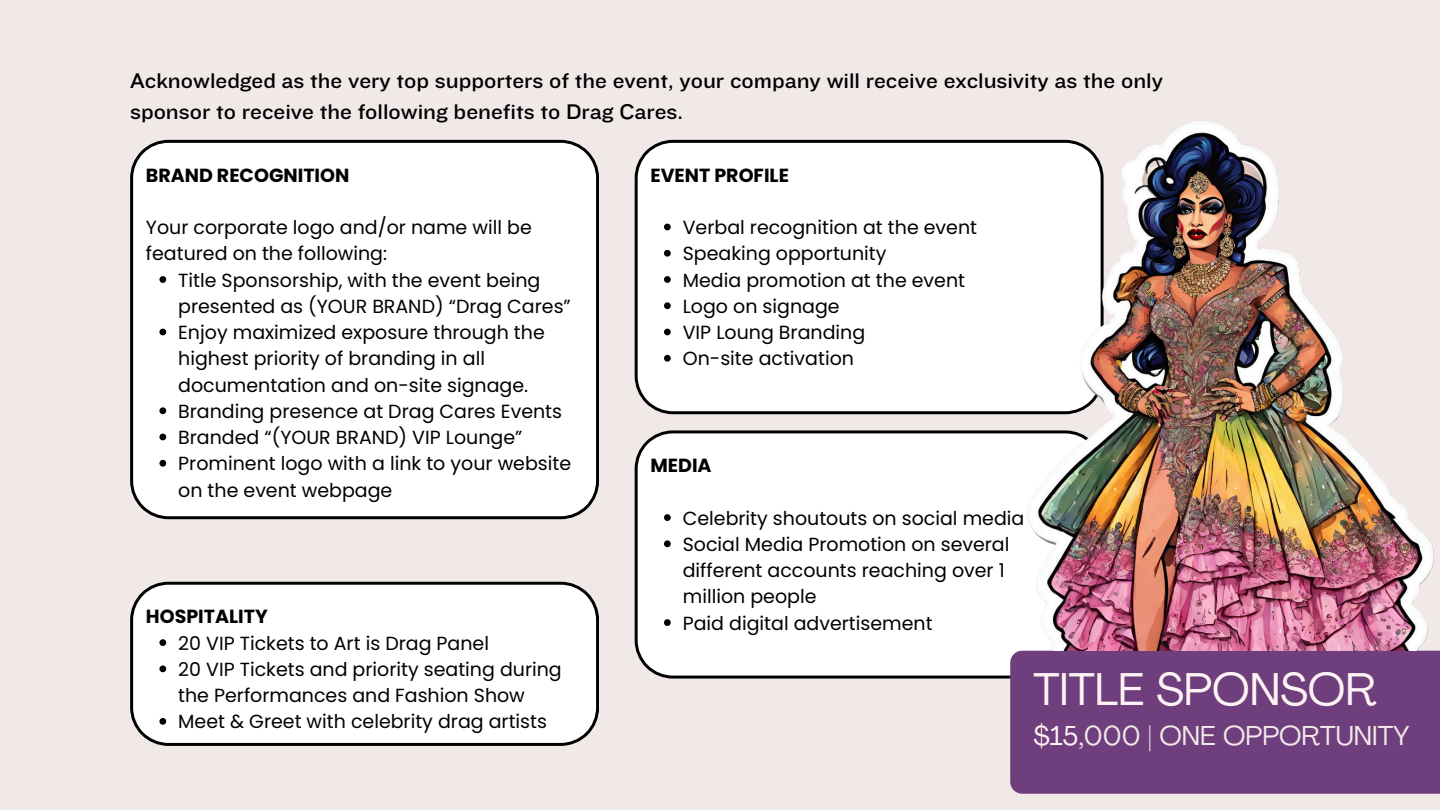
<style>
.page{position:relative;width:1440px;height:810px;background:#f1e8e8}
.page>*{position:absolute;margin:0;border:0;box-sizing:border-box;transform-origin:0 0}
.t1{font:45.3px "Agrandir";color:#fef3f4}
.t2{font:27px "Agrandir";color:#f1e8e8}
.t3{font:22px/30.8px "Knockout 32";color:#000}
.t4{font:19px/26.2px "Poppins";color:#000}
.t5{font:700 19px "Poppins";color:#000}
.s1{color:#fef3f4}
</style>
<div class="page">
<div style="left:635px;top:140px;width:305px;height:274px;background:#fff"></div>
<svg style="left:664px;top:224px;width:7px;height:6px"></svg>
<svg style="left:664px;top:250px;width:7px;height:7px"></svg>
<svg style="left:664px;top:276px;width:7px;height:7px"></svg>
<svg style="left:664px;top:302px;width:7px;height:7px"></svg>
<svg style="left:664px;top:329px;width:7px;height:6px"></svg>
<svg style="left:664px;top:355px;width:7px;height:7px"></svg>
<div style="left:635px;top:430px;width:375px;height:249px;background:#fff"></div>
<svg style="left:664px;top:514px;width:7px;height:7px"></svg>
<svg style="left:664px;top:540px;width:7px;height:7px"></svg>
<svg style="left:664px;top:619px;width:7px;height:7px"></svg>
<div style="left:1010px;top:651px;width:430px;height:143px;background:#6f3e7c"></div>
<div style="left:130px;top:140px;width:469px;height:379px;background:#fff"></div>
<svg style="left:159px;top:276px;width:7px;height:7px"></svg>
<svg style="left:159px;top:329px;width:7px;height:6px"></svg>
<svg style="left:159px;top:407px;width:7px;height:7px"></svg>
<svg style="left:159px;top:434px;width:7px;height:6px"></svg>
<svg style="left:159px;top:460px;width:7px;height:7px"></svg>
<svg style="left:130px;top:582px;width:469px;height:164px;background:#f2f2f2"></svg>
<svg style="left:159px;top:639px;width:7px;height:7px"></svg>
<svg style="left:159px;top:665px;width:7px;height:7px"></svg>
<svg style="left:159px;top:718px;width:7px;height:7px"></svg>
<img style="left:940px;top:120px;width:500px;height:531px">
<h2 class="t3" style="left:130px;top:65px;width:1034px">Acknowledged as the very top supporters of the event, your company will receive exclusivity as the only sponsor to receive the following benefits to Drag Cares.</h2>
<p class="t5" style="left:146px;top:162px;width:205px">BRAND RECOGNITION</p>
<p class="t4" style="left:146px;top:214px;width:387px">Your corporate logo and/or name will be featured on the following:</p>
<p class="t4" style="left:178px;top:267px;width:394px">Title Sponsorship, with the event being presented as (YOUR BRAND) “Drag Cares”</p>
<h4 class="t4" style="left:178px;top:319px;width:368px">Enjoy maximized exposure through the highest priority of branding in all documentation and on-site signage.</h4>
<p class="t4" style="left:178px;top:398px;width:385px">Branding presence at Drag Cares Events</p>
<p class="t4" style="left:178px;top:424px;width:346px">Branded “(YOUR BRAND) VIP Lounge”</p>
<p class="t4" style="left:178px;top:451px;width:394px">Prominent logo with a link to your website on the event webpage</p>
<h4 class="t5" style="left:146px;top:604px;width:123px">HOSPITALITY</h4>
<p class="t4" style="left:178px;top:630px;width:312px">20 VIP Tickets to Art is Drag Panel</p>
<p class="t4" style="left:178px;top:656px;width:385px">20 VIP Tickets and priority seating during the Performances and Fashion Show</p>
<p class="t4" style="left:178px;top:709px;width:370px">Meet &amp; Greet with celebrity drag artists</p>
<h3 class="t5" style="left:650px;top:162px;width:140px">EVENT PROFILE</h3>
<p class="t4" style="left:683px;top:214px;width:296px">Verbal recognition at the event</p>
<h4 class="t4" style="left:683px;top:241px;width:205px">Speaking opportunity</h4>
<p class="t4" style="left:683px;top:267px;width:284px">Media promotion at the event</p>
<p class="t4" style="left:683px;top:293px;width:158px">Logo on signage</p>
<p class="t4" style="left:683px;top:319px;width:184px">VIP Loung Branding</p>
<p class="t4" style="left:683px;top:346px;width:173px">On-site activation</p>
<p class="t5" style="left:650px;top:452px;width:63px">MEDIA</p>
<p class="t4" style="left:683px;top:505px;width:343px">Celebrity shoutouts on social media</p>
<h4 class="t4" style="left:683px;top:531px;width:328px">Social Media Promotion on several different accounts reaching over 1 million people</h4>
<p class="t4" style="left:683px;top:610px;width:251px">Paid digital advertisement</p>
<p class="t1" style="left:1034px;top:672px;width:345px">TITLE SPONSOR</p>
<p class="t2" style="left:1034px;top:724px;width:378px"><span class="s1">$15</span>,000 | ONE OPPORTUNITY</p>
</div>
